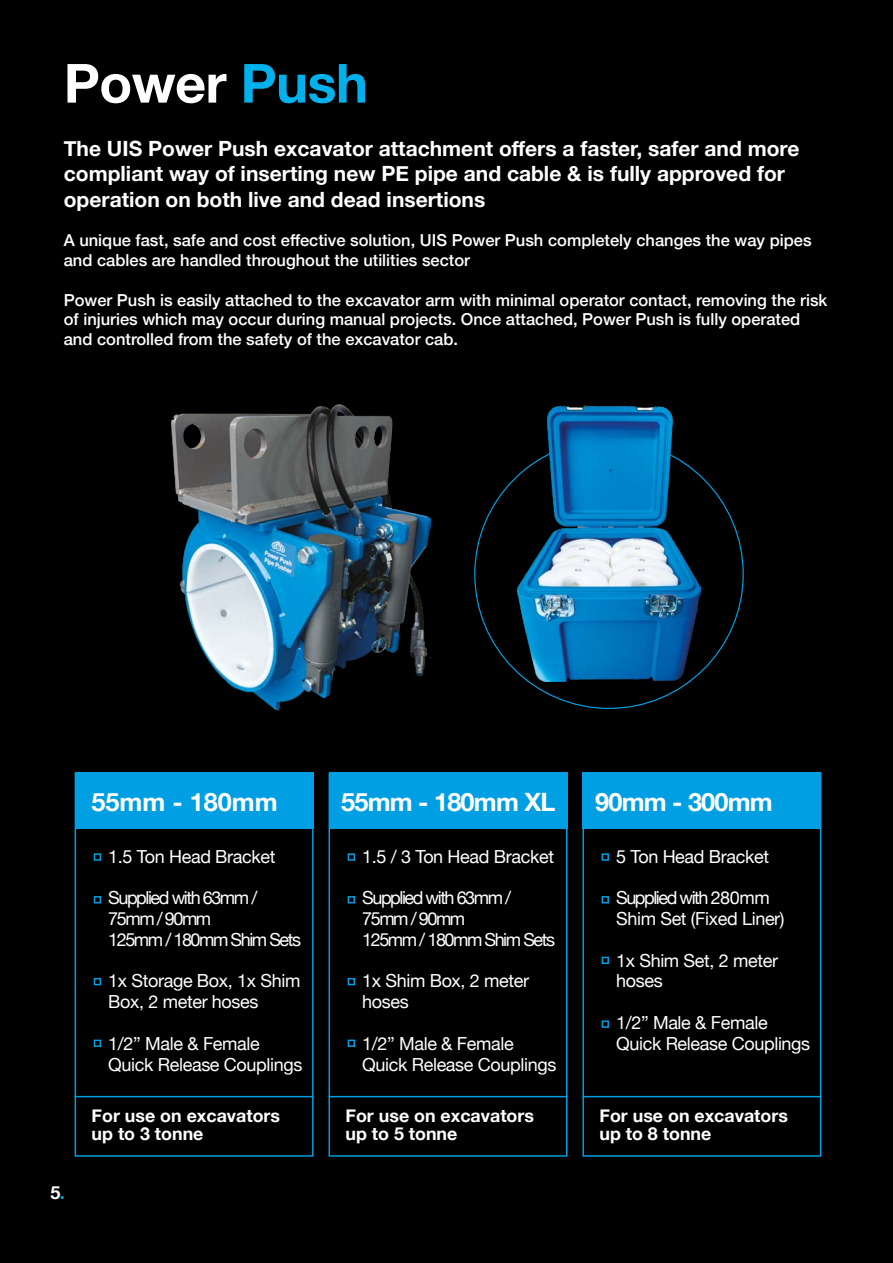
<style>
.page{position:relative;width:893px;height:1263px;background:#000}
.page>*{position:absolute;margin:0;border:0;box-sizing:border-box;transform-origin:0 0}
.t1{font:700 54px "Helvetica Neue";letter-spacing:-.01em;color:#fff}
.t2{font:700 25.2px "Helvetica Neue";letter-spacing:-.03em;color:#fff}
.t3{font:700 25.2px "Helvetica Neue";color:#fff}
.t4{font:700 21px/25.2px "Helvetica Neue";color:#fff}
.t5{font:18px/20.9px "Helvetica Neue";letter-spacing:-.02em;color:#fff}
.t6{font:18px/20.9px "Helvetica Neue";letter-spacing:-.08em;color:#fff}
.t7{font:700 18px "Helvetica Neue";color:#fff}
.t8{font:700 17.85px/17.9px "Helvetica Neue";color:#fff}
.t9{font:500 16.5px/19.8px "Helvetica Neue";color:#fff}
.s1{color:#00b1eb}
.s2{color:#009fe3}
</style>
<div class="page">
<div style="left:75px;top:773px;width:239px;height:56px;background:#009fe3"></div>
<hr style="left:75px;top:1096px;width:239px;height:1px;background:#009fe3">
<div style="left:94px;top:853px;width:7px;height:8px;border:1px solid #009fe3"></div>
<div style="left:94px;top:896px;width:7px;height:7px;border:1px solid #009fe3"></div>
<div style="left:94px;top:978px;width:7px;height:7px;border:1px solid #009fe3"></div>
<div style="left:94px;top:1039px;width:7px;height:8px;border:1px solid #009fe3"></div>
<div style="left:329px;top:773px;width:238px;height:56px;background:#009fe3"></div>
<hr style="left:329px;top:1096px;width:238px;height:1px;background:#009fe3">
<div style="left:348px;top:853px;width:7px;height:8px;border:1px solid #009fe3"></div>
<div style="left:348px;top:896px;width:7px;height:7px;border:1px solid #009fe3"></div>
<div style="left:348px;top:978px;width:7px;height:7px;border:1px solid #009fe3"></div>
<div style="left:348px;top:1039px;width:7px;height:8px;border:1px solid #009fe3"></div>
<div style="left:582px;top:773px;width:239px;height:56px;background:#009fe3"></div>
<hr style="left:582px;top:1096px;width:239px;height:1px;background:#009fe3">
<div style="left:602px;top:853px;width:7px;height:8px;border:1px solid #009fe3"></div>
<div style="left:602px;top:896px;width:7px;height:7px;border:1px solid #009fe3"></div>
<div style="left:602px;top:957px;width:7px;height:7px;border:1px solid #009fe3"></div>
<div style="left:602px;top:1020px;width:7px;height:8px;border:1px solid #009fe3"></div>
<img style="left:172px;top:404px;width:258px;height:308px">
<img style="left:517px;top:405px;width:183px;height:276px">
<h1 class="t1" style="left:64px;top:41px;width:306px">Power <span class="s1">Push</span></h1>
<p class="t4" style="left:64px;top:137px;width:737px">The UIS Power Push excavator attachment offers a faster, safer and more compliant way of inserting new PE pipe and cable &amp; is fully approved for operation on both live and dead insertions</p>
<p class="t9" style="left:64px;top:229px;width:749px">A unique fast, safe and cost effective solution, UIS Power Push completely changes the way pipes and cables are handled throughout the utilities sector</p>
<p class="t9" style="left:64px;top:288px;width:765px">Power Push is easily attached to the excavator arm with minimal operator contact, removing the risk of injuries which may occur during manual projects. Once attached, Power Push is fully operated and controlled from the safety of the excavator cab.</p>
<p class="t7" style="left:51px;top:1178px;width:16px">5<span class="s2">.</span></p>
<h2 class="t3" style="left:92px;top:782px;width:187px">55mm - 180mm</h2>
<p class="t5" style="left:108px;top:847px;width:169px">1.5 Ton Head Bracket</p>
<p class="t6" style="left:108px;top:888px;width:194px">Supplied with 63mm /<br>75mm / 90mm<br>125mm / 180mm Shim Sets</p>
<p class="t5" style="left:108px;top:971px;width:194px">1x Storage Box, 1x Shim<br>Box, 2 meter hoses</p>
<p class="t5" style="left:108px;top:1034px;width:196px">1/2” Male &amp; Female<br>Quick Release Couplings</p>
<p class="t8" style="left:92px;top:1108px;width:190px">For use on excavators up to 3 tonne</p>
<h2 class="t2" style="left:341px;top:782px;width:216px">55mm - 180mm XL</h2>
<p class="t5" style="left:362px;top:847px;width:193px">1.5 / 3 Ton Head Bracket</p>
<p class="t6" style="left:362px;top:888px;width:194px">Supplied with 63mm /<br>75mm / 90mm<br>125mm / 180mm Shim Sets</p>
<p class="t5" style="left:362px;top:971px;width:168px">1x Shim Box, 2 meter hoses</p>
<p class="t5" style="left:362px;top:1034px;width:196px">1/2” Male &amp; Female<br>Quick Release Couplings</p>
<p class="t8" style="left:345px;top:1108px;width:190px">For use on excavators up to 5 tonne</p>
<h2 class="t2" style="left:595px;top:782px;width:179px">90mm - 300mm</h2>
<p class="t5" style="left:616px;top:847px;width:154px">5 Ton Head Bracket</p>
<p class="t5" style="left:616px;top:888px;width:170px">Supplied with 280mm<br>Shim Set (Fixed Liner)</p>
<p class="t5" style="left:616px;top:951px;width:163px">1x Shim Set, 2 meter hoses</p>
<p class="t5" style="left:616px;top:1013px;width:196px">1/2” Male &amp; Female<br>Quick Release Couplings</p>
<p class="t8" style="left:599px;top:1108px;width:190px">For use on excavators up to 8 tonne</p>
</div>
